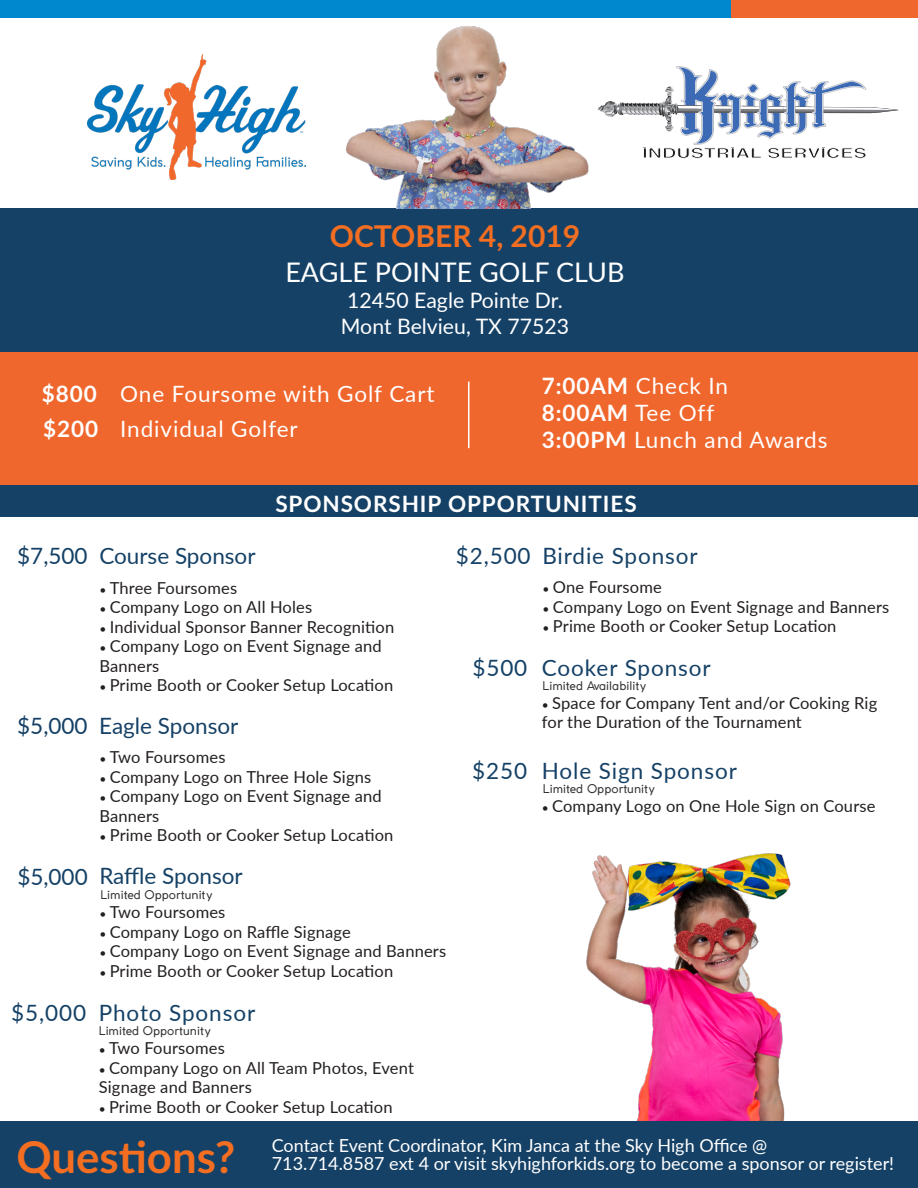
<style>
.page{position:relative;width:918px;height:1188px;background:#fff}
.page>*{position:absolute;margin:0;border:0;box-sizing:border-box;transform-origin:0 0}
.t1{font:700 43.8px "Lato";color:#f36e21}
.t2{font:700 30px "Lato";color:#f36e21}
.t3{font:27px "Lato";color:#fff}
.t4{font:22.5px "Lato";letter-spacing:.03em;color:#154166}
.t5{font:22.5px/27px "Lato";letter-spacing:.04em;color:#fff}
.t6{font:22.5px "Lato";color:#154166}
.t7{font:700 22.5px "Lato";letter-spacing:.04em;color:#fff}
.t8{font:21.3px "Lato";color:#fff}
.t9{font:18px "Lato";color:#fff}
.t10{font:16.5px/19.5px "Lato";letter-spacing:.01em;color:#231f20}
.t11{font:12px "Coco Gothic";color:#303232}
.s1{font-weight:700}
.s2{font-size:12px}
</style>
<div class="page">
<div style="left:0;top:208px;width:918px;height:146px;background:#154166"></div>
<img style="left:586px;top:853px;width:205px;height:268px">
<div style="left:627px;top:0;width:291px;height:18px;background:#f0672d"></div>
<div style="left:0;top:0;width:730px;height:18px;background:#0088ce"></div>
<div style="left:0;top:352px;width:918px;height:133px;background:#f0672d"></div>
<div style="left:0;top:1121px;width:918px;height:67px;background:#154166"></div>
<img style="left:88px;top:54px;width:218px;height:126px">
<svg style="left:604px;top:66px;width:295px;height:93px"></svg>
<div style="left:0;top:485px;width:918px;height:32px;background:#154166"></div>
<hr style="left:468px;top:382px;width:2px;height:66px;background:#fff">
<img style="left:346px;top:26px;width:258px;height:182px">
<p class="t2" style="left:330px;top:214px;width:252px">OCTOBER 4, 2019</p>
<p class="t3" style="left:285px;top:253px;width:341px">EAGLE POINTE GOLF CLUB</p>
<p class="t8" style="left:347px;top:285px;width:217px">12450 Eagle Pointe Dr.</p>
<p class="t8" style="left:341px;top:311px;width:230px">Mont Belvieu, TX 77523</p>
<p class="t7" style="left:42px;top:378px;width:56px">$800</p>
<p class="t5" style="left:120px;top:379px;width:316px">One Foursome with Golf Cart</p>
<p class="t7" style="left:43px;top:412px;width:56px">$200</p>
<p class="t5" style="left:120px;top:414px;width:179px">Individual Golfer</p>
<p class="t5" style="left:542px;top:372px;width:188px"><span class="s1">7:00AM</span> Check In<br><span class="s1">8:00AM</span> Tee Off</p>
<p class="t5" style="left:542px;top:426px;width:287px"><span class="s1">3:00PM</span> Lunch and Awards</p>
<p class="t7" style="left:275px;top:487px;width:363px">SPONSORSHIP OPPORTUNITIES</p>
<p class="t4" style="left:17px;top:540px;width:72px">$7,500</p>
<p class="t6" style="left:99px;top:540px;width:158px">Course Sponsor</p>
<p class="t10" style="left:99px;top:577px;width:139px"><span class="s2">•</span> Three Foursomes</p>
<p class="t10" style="left:99px;top:597px;width:214px"><span class="s2">•</span> Company Logo on All Holes</p>
<p class="t10" style="left:99px;top:616px;width:296px"><span class="s2">•</span> Individual Sponsor Banner Recognition</p>
<p class="t10" style="left:99px;top:636px;width:284px"><span class="s2">•</span> Company Logo on Event Signage and<br>Banners</p>
<p class="t10" style="left:99px;top:675px;width:295px"><span class="s2">•</span> Prime Booth or Cooker Setup Location</p>
<p class="t4" style="left:456px;top:540px;width:76px">$2,500</p>
<p class="t4" style="left:542px;top:540px;width:157px">Birdie Sponsor</p>
<p class="t10" style="left:543px;top:577px;width:121px"><span class="s2">•</span> One Foursome</p>
<p class="t10" style="left:543px;top:596px;width:348px"><span class="s2">•</span> Company Logo on Event Signage and Banners</p>
<p class="t10" style="left:543px;top:616px;width:295px"><span class="s2">•</span> Prime Booth or Cooker Setup Location</p>
<p class="t4" style="left:472px;top:652px;width:56px">$500</p>
<p class="t4" style="left:542px;top:652px;width:170px">Cooker Sponsor</p>
<p class="t11" style="left:543px;top:676px;width:105px">Limited Availability</p>
<p class="t4" style="left:17px;top:710px;width:72px">$5,000</p>
<p class="t6" style="left:99px;top:710px;width:141px">Eagle Sponsor</p>
<p class="t10" style="left:542px;top:692px;width:337px"><span class="s2">•</span> Space for Company Tent and/or Cooking Rig for the Duration of the Tournament</p>
<p class="t4" style="left:17px;top:860px;width:72px">$5,000</p>
<p class="t10" style="left:100px;top:747px;width:128px"><span class="s2">•</span> Two Foursomes</p>
<p class="t10" style="left:100px;top:766px;width:273px"><span class="s2">•</span> Company Logo on Three Hole Signs</p>
<p class="t10" style="left:100px;top:786px;width:284px"><span class="s2">•</span> Company Logo on Event Signage and<br>Banners</p>
<p class="t10" style="left:100px;top:825px;width:295px"><span class="s2">•</span> Prime Booth or Cooker Setup Location</p>
<p class="t6" style="left:99px;top:860px;width:145px">Raffle Sponsor</p>
<p class="t10" style="left:99px;top:902px;width:128px"><span class="s2">•</span> Two Foursomes</p>
<p class="t10" style="left:99px;top:921px;width:253px"><span class="s2">•</span> Company Logo on Raffle Signage</p>
<p class="t10" style="left:99px;top:941px;width:348px"><span class="s2">•</span> Company Logo on Event Signage and Banners</p>
<p class="t10" style="left:99px;top:960px;width:295px"><span class="s2">•</span> Prime Booth or Cooker Setup Location</p>
<p class="t11" style="left:100px;top:885px;width:114px">Limited Opportunity</p>
<p class="t4" style="left:472px;top:755px;width:56px">$250</p>
<p class="t4" style="left:542px;top:755px;width:197px">Hole Sign Sponsor</p>
<p class="t11" style="left:543px;top:780px;width:114px">Limited Opportunity</p>
<p class="t10" style="left:542px;top:795px;width:335px"><span class="s2">•</span> Company Logo on One Hole Sign on Course</p>
<p class="t4" style="left:11px;top:997px;width:76px">$5,000</p>
<p class="t4" style="left:99px;top:996px;width:158px">Photo Sponsor</p>
<p class="t11" style="left:99px;top:1022px;width:114px">Limited Opportunity</p>
<p class="t10" style="left:99px;top:1038px;width:128px"><span class="s2">•</span> Two Foursomes</p>
<p class="t10" style="left:99px;top:1057px;width:317px"><span class="s2">•</span> Company Logo on All Team Photos, Event<br>Signage and Banners</p>
<p class="t10" style="left:99px;top:1096px;width:295px"><span class="s2">•</span> Prime Booth or Cooker Setup Location</p>
<p class="t1" style="left:16px;top:1125px;width:220px">Questions?</p>
<p class="t9" style="left:272px;top:1133px;width:497px">Contact Event Coordinator, Kim Janca at the Sky High Office @</p>
<p class="t9" style="left:272px;top:1151px;width:624px">713.714.8587 ext 4 or visit skyhighforkids.org to become a sponsor or register!</p>
</div>
